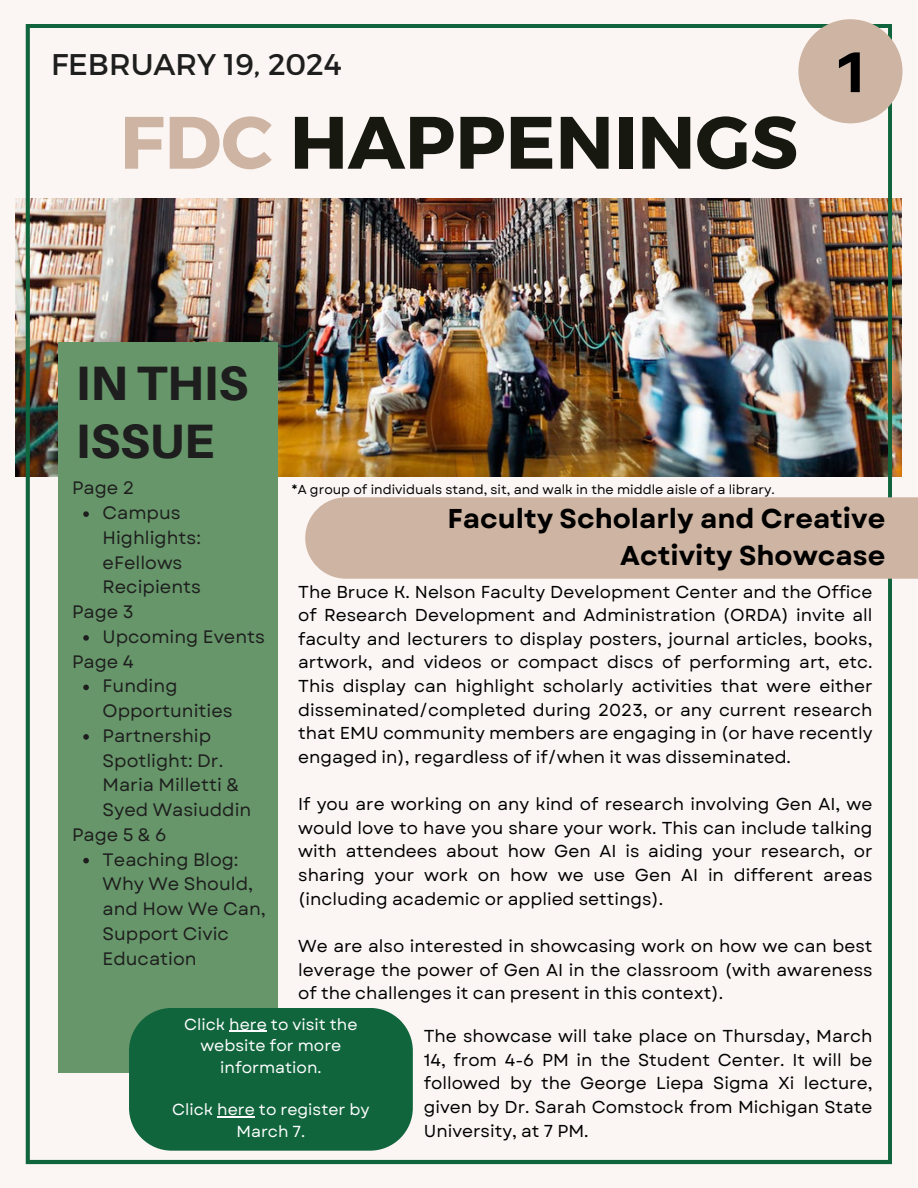
<style>
.page{position:relative;width:918px;height:1188px;background:#fbf6f3}
.page>*{position:absolute;margin:0;border:0;box-sizing:border-box;transform-origin:0 0}
.t1{font:700 74.1px "Montserrat";color:#171810}
.t2{font:800 57.6px "Aileron";color:#000}
.t3{font:800 48.3px/57.3px "Aileron";color:#1e1e1e}
.t4{font:29.85px "Montserrat";color:#1e1e1e}
.t5{font:700 27.15px/37.2px "Garet";color:#000;text-align:right}
.t6{font:18px/24.8px "Garet";color:#1e1e1e}
.t7{font:17.25px/23.7px "Garet";color:#000;text-align:justify}
.t8{font:15.9px/21.3px "Garet";color:#fff;text-align:center}
.t9{font:12.9px "Garet";color:#000}
.s1{color:#ceb4a2}
</style>
<div class="page">
<img style="left:15px;top:198px;width:887px;height:278px">
<img style="left:26px;top:24px;width:866px;height:1140px">
<div style="left:58px;top:342px;width:219px;height:731px;background:#669669"></div>
<div style="left:798px;top:19px;width:105px;height:104px;background:#ceb4a2;border-radius:50%"></div>
<svg style="left:83px;top:511px;width:6px;height:6px"></svg>
<svg style="left:83px;top:635px;width:6px;height:6px"></svg>
<svg style="left:83px;top:685px;width:6px;height:5px"></svg>
<svg style="left:83px;top:734px;width:6px;height:6px"></svg>
<svg style="left:83px;top:858px;width:6px;height:5px"></svg>
<div style="left:305px;top:497px;width:613px;height:82px;background:#ceb4a2"></div>
<div style="left:129px;top:1008px;width:284px;height:143px;background:#10653d"></div>
<hr style="left:229px;top:1031px;width:38px;height:1px;background:#fff">
<hr style="left:217px;top:1116px;width:38px;height:2px;background:#fff">
<p class="t4" style="left:51px;top:45px;width:292px">FEBRUARY 19, 2024</p>
<h2 class="t1" style="left:120px;top:94px;width:680px"><span class="s1">FDC</span> HAPPENINGS</h2>
<p class="t2" style="left:832px;top:36px;width:38px">1</p>
<h3 class="t3" style="left:76px;top:354px;width:174px">IN THIS<br>ISSUE</h3>
<h1 class="t6" style="left:72px;top:476px;width:64px">Page 2</h1>
<h5 class="t6" style="left:103px;top:501px;width:100px">Campus<br>Highlights: eFellows<br>Recipients</h5>
<p class="t6" style="left:72px;top:600px;width:63px">Page 3</p>
<h5 class="t6" style="left:103px;top:624px;width:164px">Upcoming Events</h5>
<p class="t6" style="left:72px;top:649px;width:63px">Page 4</p>
<h5 class="t6" style="left:103px;top:674px;width:132px">Funding<br>Opportunities</h5>
<p class="t6" style="left:103px;top:723px;width:150px">Partnership<br>Spotlight: Dr.<br>Maria Milletti &amp;<br>Syed Wasiuddin</p>
<p class="t6" style="left:72px;top:822px;width:96px">Page 5 &amp; 6</p>
<h5 class="t6" style="left:103px;top:847px;width:165px">Teaching Blog:<br>Why We Should, and How We Can,<br>Support Civic<br>Education</h5>
<p class="t9" style="left:292px;top:480px;width:485px">*A group of individuals stand, sit, and walk in the middle aisle of a library.</p>
<h5 class="t5" style="left:447px;top:500px;width:440px">Faculty Scholarly and Creative<br>Activity Showcase</h5>
<h6 class="t7" style="left:298px;top:580px;width:576px">The Bruce K. Nelson Faculty Development Center and the Office of Research Development and Administration (ORDA) invite all faculty and lecturers to display posters, journal articles, books, artwork, and videos or compact discs of performing art, etc.<br>This display can highlight scholarly activities that were either disseminated/completed during 2023, or any current research that EMU community members are engaging in (or have recently engaged in), regardless of if/when it was disseminated.</h6>
<h6 class="t7" style="left:298px;top:792px;width:576px">If you are working on any kind of research involving Gen AI, we would love to have you share your work. This can include talking with attendees about how Gen AI is aiding your research, or sharing your work on how we use Gen AI in different areas (including academic or applied settings).</h6>
<h5 class="t7" style="left:298px;top:934px;width:576px">We are also interested in showcasing work on how we can best leverage the power of Gen AI in the classroom (with awareness of the challenges it can present in this context).</h5>
<h4 class="t7" style="left:424px;top:1024px;width:450px">The showcase will take place on Thursday, March 14, from 4-6 PM in the Student Center. It will be followed by the George Liepa Sigma Xi lecture, given by Dr. Sarah Comstock from Michigan State University, at 7 PM.</h4>
<h5 class="t8" style="left:184px;top:1014px;width:175px">Click here to visit the website for more information.</h5>
<h5 class="t8" style="left:172px;top:1099px;width:199px">Click here to register by<br>March 7.</h5>
</div>
